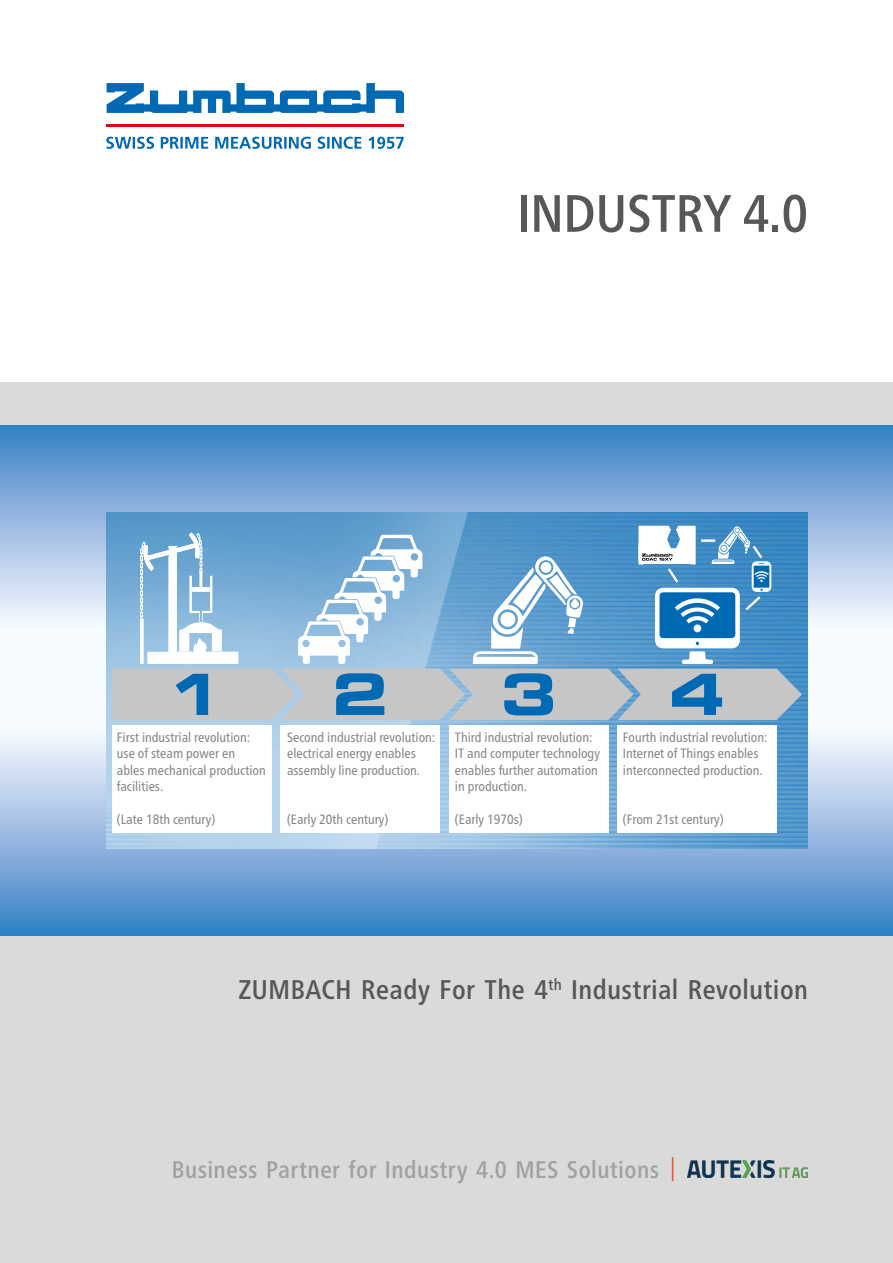
<style>
.page{position:relative;width:893px;height:1263px;background:#fff}
.page>*{position:absolute;margin:0;border:0;box-sizing:border-box;transform-origin:0 0}
.t1{font:500 condensed 52.5px "Frutiger Neue LTW1 G";color:#575756}
.t2{font:500 condensed 27px "Frutiger Neue LTW1 G";letter-spacing:.02em;color:#575756}
.t3{font:500 condensed 24px "Frutiger Neue LTW1 G";letter-spacing:.02em;color:#a1a1a1}
.t4{font:condensed 13.5px/16.5px "Frutiger Neue LTW1 G";color:#878787}
.s1{font-weight:300;color:#e94f35}
</style>
<div class="page">
<div style="left:0;top:383px;width:893px;height:880px;background:#dadada"></div>
<svg style="left:0;top:425px;width:893px;height:510px;background:#82aedb"></svg>
<svg style="left:106px;top:137px;width:298px;height:12px"></svg>
<svg style="left:107px;top:83px;width:297px;height:30px"></svg>
<hr style="left:106px;top:124px;width:298px;height:3px;background:#e30613">
<img style="left:106px;top:512px;width:702px;height:337px">
<div style="left:617px;top:725px;width:160px;height:107px;background:#fff"></div>
<div style="left:449px;top:725px;width:159px;height:107px;background:#fff"></div>
<div style="left:281px;top:725px;width:159px;height:107px;background:#fff"></div>
<div style="left:112px;top:725px;width:159px;height:107px;background:#fff"></div>
<svg style="left:112px;top:526px;width:690px;height:194px;background:#89b3d2"></svg>
<img style="left:688px;top:1161px;width:120px;height:17px">
<h1 class="t1" style="left:517px;top:174px;width:292px">INDUSTRY 4.0</h1>
<p class="t4" style="left:117px;top:728px;width:150px">First industrial revolution: use of steam power en ables mechanical production facilities.</p>
<p class="t4" style="left:117px;top:810px;width:100px">(Late 18th century)</p>
<p class="t4" style="left:287px;top:728px;width:150px">Second industrial revolution: electrical energy enables assembly line production.</p>
<p class="t4" style="left:287px;top:810px;width:103px">(Early 20th century)</p>
<p class="t4" style="left:455px;top:728px;width:147px">Third industrial revolution:<br>IT and computer technology enables further automation in production.</p>
<p class="t4" style="left:455px;top:810px;width:69px">(Early 1970s)</p>
<p class="t4" style="left:623px;top:728px;width:146px">Fourth industrial revolution:<br>Internet of Things enables interconnected production.</p>
<p class="t4" style="left:623px;top:810px;width:102px">(From 21st century)</p>
<h2 class="t2" style="left:239px;top:969px;width:571px">ZUMBACH Ready For The 4<sup>th</sup> Industrial Revolution</h2>
<h3 class="t3" style="left:172px;top:1151px;width:506px">Business Partner for Industry 4.0 MES Solutions <span class="s1">|</span></h3>
</div>
